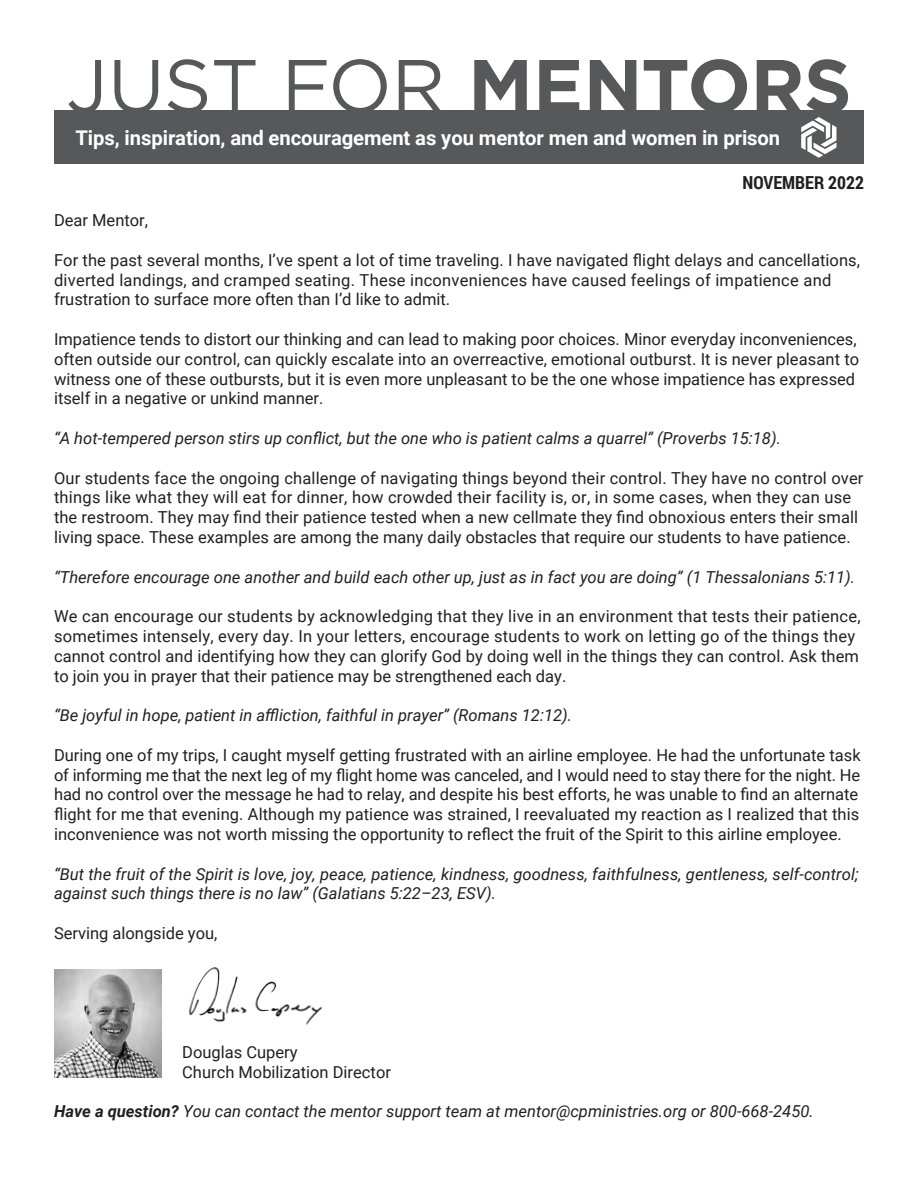
<style>
.page{position:relative;width:918px;height:1188px;background:#fff}
.page>*{position:absolute;margin:0;border:0;box-sizing:border-box;transform-origin:0 0}
.t1{font:75px "Gotham";letter-spacing:-.01em;color:#57585a}
.t2{font:700 20.25px "Roboto";letter-spacing:-.005em;color:#fff}
.t3{font:700 18px "Roboto Condensed";color:#231f20}
.t4{font:16.5px/19.8px "Roboto";letter-spacing:.005em;color:#231f20}
.t5{font:italic 16.5px/19.8px "Roboto";color:#231f20}
.s1{font-weight:700}
</style>
<div class="page">
<div style="left:54px;top:110px;width:810px;height:54px;background:#57585a"></div>
<svg style="left:801px;top:117px;width:35px;height:41px"></svg>
<img style="left:189px;top:967px;width:134px;height:58px">
<img style="left:54px;top:969px;width:108px;height:108px">
<p class="t1" style="left:66px;top:38px;width:787px">JUST FOR <span class="s1">MENTORS</span></p>
<p class="t2" style="left:76px;top:124px;width:706px">Tips, inspiration, and encouragement as you mentor men and women in prison</p>
<p class="t3" style="left:742px;top:170px;width:123px">NOVEMBER 2022</p>
<p class="t4" style="left:54px;top:210px;width:96px">Dear Mentor,</p>
<p class="t4" style="left:54px;top:249px;width:808px">For the past several months, I’ve spent a lot of time traveling. I have navigated flight delays and cancellations, diverted landings, and cramped seating. These inconveniences have caused feelings of impatience and frustration to surface more often than I’d like to admit.</p>
<p class="t4" style="left:54px;top:329px;width:807px">Impatience tends to distort our thinking and can lead to making poor choices. Minor everyday inconveniences, often outside our control, can quickly escalate into an overreactive, emotional outburst. It is never pleasant to witness one of these outbursts, but it is even more unpleasant to be the one whose impatience has expressed itself in a negative or unkind manner.</p>
<p class="t5" style="left:54px;top:428px;width:728px">“A hot-tempered person stirs up conflict, but the one who is patient calms a quarrel” (Proverbs 15:18).</p>
<p class="t4" style="left:54px;top:467px;width:811px">Our students face the ongoing challenge of navigating things beyond their control. They have no control over things like what they will eat for dinner, how crowded their facility is, or, in some cases, when they can use the restroom. They may find their patience tested when a new cellmate they find obnoxious enters their small living space. These examples are among the many daily obstacles that require our students to have patience.</p>
<p class="t5" style="left:54px;top:566px;width:803px">“Therefore encourage one another and build each other up, just as in fact you are doing” (1 Thessalonians 5:11).</p>
<p class="t4" style="left:54px;top:606px;width:808px">We can encourage our students by acknowledging that they live in an environment that tests their patience, sometimes intensely, every day. In your letters, encourage students to work on letting go of the things they cannot control and identifying how they can glorify God by doing well in the things they can control. Ask them to join you in prayer that their patience may be strengthened each day.</p>
<p class="t5" style="left:54px;top:705px;width:520px">“Be joyful in hope, patient in affliction, faithful in prayer” (Romans 12:12).</p>
<p class="t4" style="left:54px;top:744px;width:808px">During one of my trips, I caught myself getting frustrated with an airline employee. He had the unfortunate task of informing me that the next leg of my flight home was canceled, and I would need to stay there for the night. He had no control over the message he had to relay, and despite his best efforts, he was unable to find an alternate flight for me that evening. Although my patience was strained, I reevaluated my reaction as I realized that this inconvenience was not worth missing the opportunity to reflect the fruit of the Spirit to this airline employee.</p>
<p class="t5" style="left:54px;top:863px;width:806px">“But the fruit of the Spirit is love, joy, peace, patience, kindness, goodness, faithfulness, gentleness, self-control; against such things there is no law” (Galatians 5:22–23, ESV).</p>
<p class="t4" style="left:54px;top:923px;width:165px">Serving alongside you,</p>
<p class="t4" style="left:182px;top:1041px;width:117px">Douglas Cupery</p>
<p class="t4" style="left:182px;top:1061px;width:210px">Church Mobilization Director</p>
<p class="t5" style="left:54px;top:1101px;width:761px"><span class="s1">Have a question?</span> You can contact the mentor support team at mentor@cpministries.org or 800-668-2450.</p>
</div>
